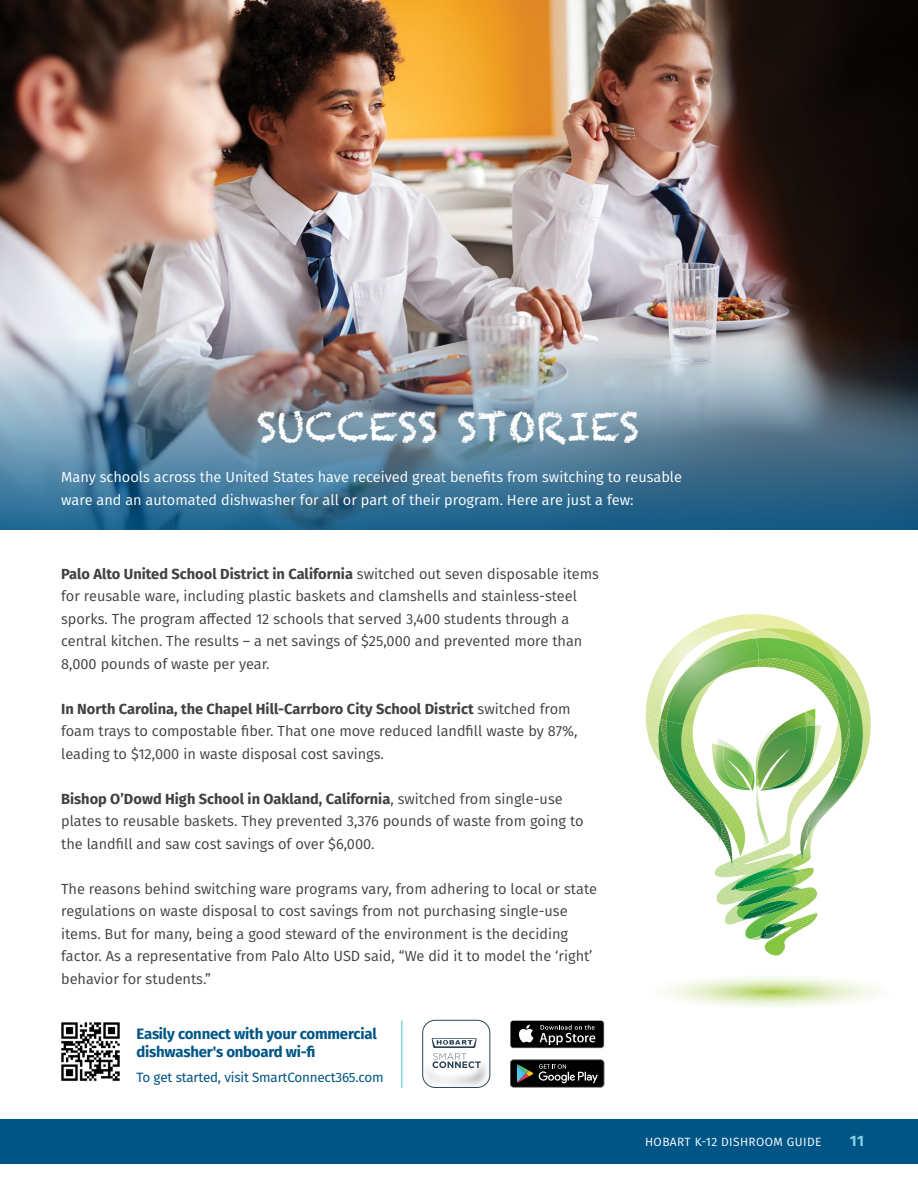
<style>
.page{position:relative;width:918px;height:1188px;background:#fff}
.page>*{position:absolute;margin:0;border:0;box-sizing:border-box;transform-origin:0 0}
.t1{font:39px "Chalkduster";letter-spacing:.01em;color:#fff}
.t2{font:700 15px/18px "Fira Sans";letter-spacing:-.015em;color:#005586}
.t3{font:700 15px "Fira Sans";color:#88d1e6}
.t4{font:14.7px/22.5px "Fira Sans";color:#414042}
.t5{font:14.7px/22.5px "Fira Sans";color:#fff}
.t6{font:13.5px "Fira Sans";letter-spacing:-.015em;color:#005587}
.t7{font:12px "Fira Sans";letter-spacing:.035em;color:#fff}
.s1{font-weight:700}
.s2{color:#005586}
</style>
<div class="page">
<img style="left:664px;top:976px;width:214px;height:31px">
<svg style="left:645px;top:614px;width:226px;height:341px"></svg>
<img style="left:0;top:0;width:918px;height:298px">
<img style="left:0;top:298px;width:918px;height:232px">
<div style="left:239px;top:396px;width:422px;height:76px;background:#000;opacity:.19"></div>
<div style="left:510px;top:1020px;width:94px;height:28px;background:#717070;border-radius:3px"></div>
<div style="left:511px;top:1021px;width:93px;height:27px;background:#010101;border-radius:3px"></div>
<svg style="left:519px;top:1025px;width:14px;height:17px"></svg>
<svg style="left:540px;top:1025px;width:55px;height:20px"></svg>
<svg style="left:510px;top:1060px;width:94px;height:27px;background:#242625"></svg>
<img style="left:61px;top:1022px;width:59px;height:60px">
<img style="left:423px;top:1020px;width:67px;height:67px">
<svg style="left:432px;top:1038px;width:49px;height:30px"></svg>
<div style="left:422px;top:1020px;width:68px;height:68px;border:1px solid #2d4355;border-radius:13px"></div>
<hr style="left:401px;top:1021px;width:1px;height:67px;background:#88d1e6">
<div style="left:0;top:1119px;width:918px;height:45px;background:#005587"></div>
<h1 class="t1" style="left:257px;top:404px;width:384px">SUCCESS STORIES</h1>
<p class="t5" style="left:61px;top:465px;width:622px">Many schools across the United States have received great benefits from switching to reusable ware and an automated dishwasher for all or part of their program. Here are just a few:</p>
<p class="t4" style="left:61px;top:562px;width:539px"><span class="s1">Palo Alto United School District in California</span> switched out seven disposable items for reusable ware, including plastic baskets and clamshells and stainless-steel sporks. The program affected 12 schools that served 3,400 students through a central kitchen. The results – a net savings of $25,000 and prevented more than 8,000 pounds of waste per year.</p>
<p class="t4" style="left:61px;top:697px;width:518px"><span class="s1">In North Carolina, the Chapel Hill-Carrboro City School District</span> switched from foam trays to compostable fiber. That one move reduced landfill waste by 87%, leading to $12,000 in waste disposal cost savings.</p>
<p class="t4" style="left:61px;top:787px;width:524px"><span class="s1">Bishop O’Dowd High School in Oakland, California</span>, switched from single-use plates to reusable baskets. They prevented 3,376 pounds of waste from going to the landfill and saw cost savings of over $6,000.</p>
<p class="t4" style="left:61px;top:877px;width:537px">The reasons behind switching ware programs vary, from adhering to local or state regulations on waste disposal to cost savings from not purchasing single-use items. But for many, being a good steward of the environment is the deciding factor. As a representative from Palo Alto USD said, “We did it to model the ‘right’ behavior for students.”</p>
<p class="t2" style="left:137px;top:1024px;width:242px">Easily connect with your commercial dishwasher's onboard wi-fi</p>
<p class="t6" style="left:137px;top:1067px;width:249px"><span class="s2">To get started, visit</span> SmartConnect365.com</p>
<p class="t7" style="left:645px;top:1133px;width:178px">HOBART K-12 DISHROOM GUIDE</p>
<p class="t3" style="left:850px;top:1128px;width:16px">11</p>
</div>
